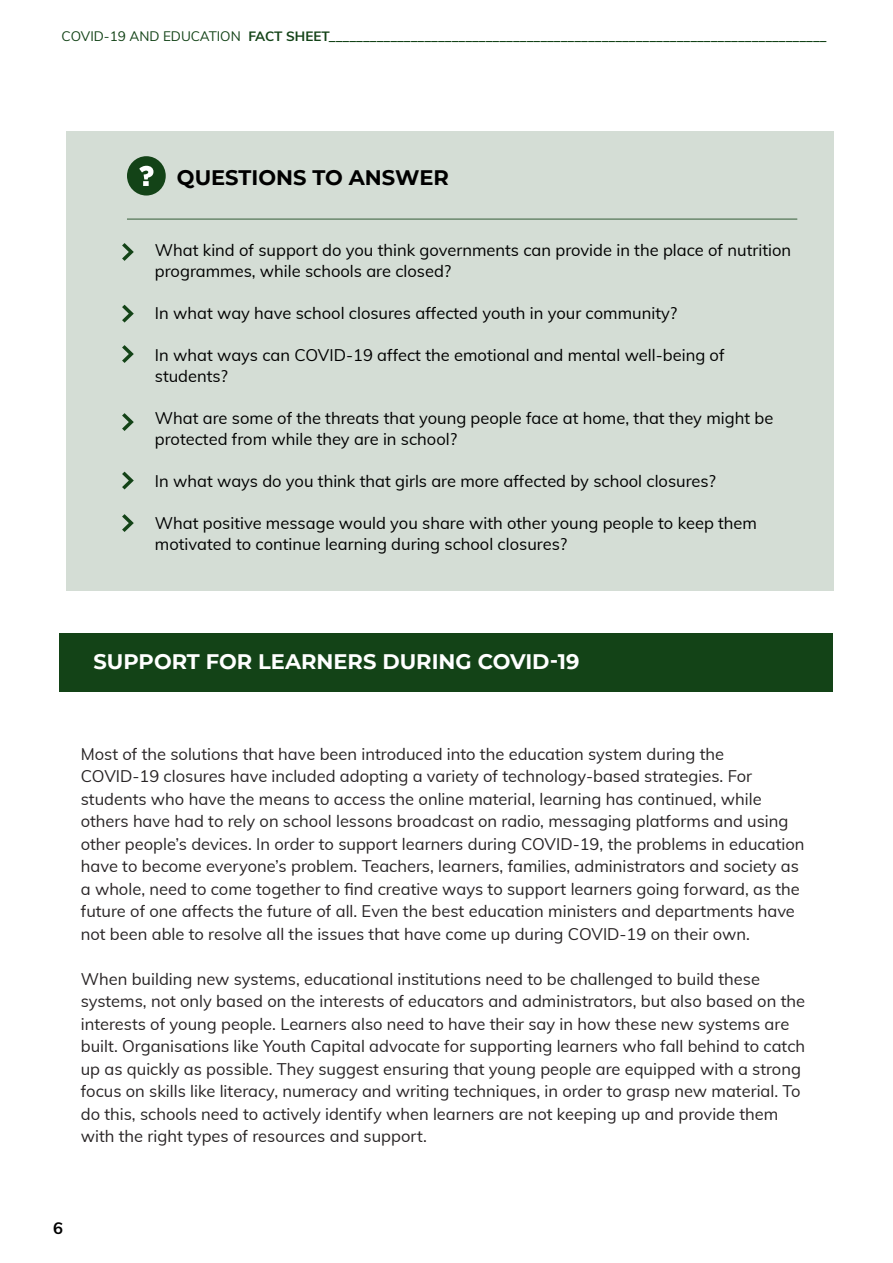
<style>
.page{position:relative;width:893px;height:1263px;background:#fff}
.page>*{position:absolute;margin:0;border:0;box-sizing:border-box;transform-origin:0 0}
.t1{font:700 21px "Montserrat";color:#fff}
.t2{font:700 21px "Montserrat";color:#000}
.t3{font:16.5px/22.5px "Muli";color:#282425}
.t4{font:16.5px/21px "Muli";color:#000}
.t5{font:700 16.5px "Muli";color:#000}
.t6{font:700 13.5px "Muli";color:#134317}
.s1{font-weight:400}
</style>
<div class="page">
<div style="left:66px;top:132px;width:767px;height:459px;background:#d4ddd5"></div>
<div style="left:127px;top:156px;width:39px;height:40px;background:#134317;border-radius:50%"></div>
<svg style="left:139px;top:166px;width:14px;height:20px"></svg>
<hr style="left:127px;top:219px;width:670px;height:1px;background:#345d38">
<svg style="left:122px;top:243px;width:12px;height:18px"></svg>
<svg style="left:122px;top:305px;width:12px;height:18px"></svg>
<svg style="left:122px;top:345px;width:12px;height:18px"></svg>
<svg style="left:122px;top:413px;width:12px;height:18px"></svg>
<svg style="left:122px;top:472px;width:12px;height:17px"></svg>
<svg style="left:122px;top:514px;width:12px;height:18px"></svg>
<div style="left:60px;top:634px;width:773px;height:58px;background:#134317"></div>
<p class="t6" style="left:62px;top:26px;width:766px"><span class="s1">COVID-19 AND EDUCATION</span> FACT SHEET_________________________________________________________________________</p>
<p class="t2" style="left:177px;top:162px;width:273px">QUESTIONS TO ANSWER</p>
<p class="t4" style="left:155px;top:239px;width:638px">What kind of support do you think governments can provide in the place of nutrition programmes, while schools are closed?</p>
<p class="t4" style="left:155px;top:302px;width:524px">In what way have school closures affected youth in your community?</p>
<p class="t4" style="left:155px;top:344px;width:571px">In what ways can COVID-19 affect the emotional and mental well-being of students?</p>
<p class="t4" style="left:155px;top:407px;width:620px">What are some of the threats that young people face at home, that they might be protected from while they are in school?</p>
<p class="t4" style="left:155px;top:470px;width:562px">In what ways do you think that girls are more affected by school closures?</p>
<p class="t4" style="left:155px;top:512px;width:604px">What positive message would you share with other young people to keep them motivated to continue learning during school closures?</p>
<p class="t1" style="left:94px;top:647px;width:487px">SUPPORT FOR LEARNERS DURING COVID-19</p>
<p class="t3" style="left:81px;top:742px;width:725px">Most of the solutions that have been introduced into the education system during the COVID-19 closures have included adopting a variety of technology-based strategies. For students who have the means to access the online material, learning has continued, while others have had to rely on school lessons broadcast on radio, messaging platforms and using other people’s devices. In order to support learners during COVID-19, the problems in education have to become everyone’s problem. Teachers, learners, families, administrators and society as a whole, need to come together to find creative ways to support learners going forward, as the future of one affects the future of all. Even the best education ministers and departments have not been able to resolve all the issues that have come up during COVID-19 on their own.</p>
<p class="t3" style="left:81px;top:967px;width:726px">When building new systems, educational institutions need to be challenged to build these systems, not only based on the interests of educators and administrators, but also based on the interests of young people. Learners also need to have their say in how these new systems are built. Organisations like Youth Capital advocate for supporting learners who fall behind to catch up as quickly as possible. They suggest ensuring that young people are equipped with a strong focus on skills like literacy, numeracy and writing techniques, in order to grasp new material. To do this, schools need to actively identify when learners are not keeping up and provide them with the right types of resources and support.</p>
<p class="t5" style="left:53px;top:1216px;width:11px">6</p>
</div>
